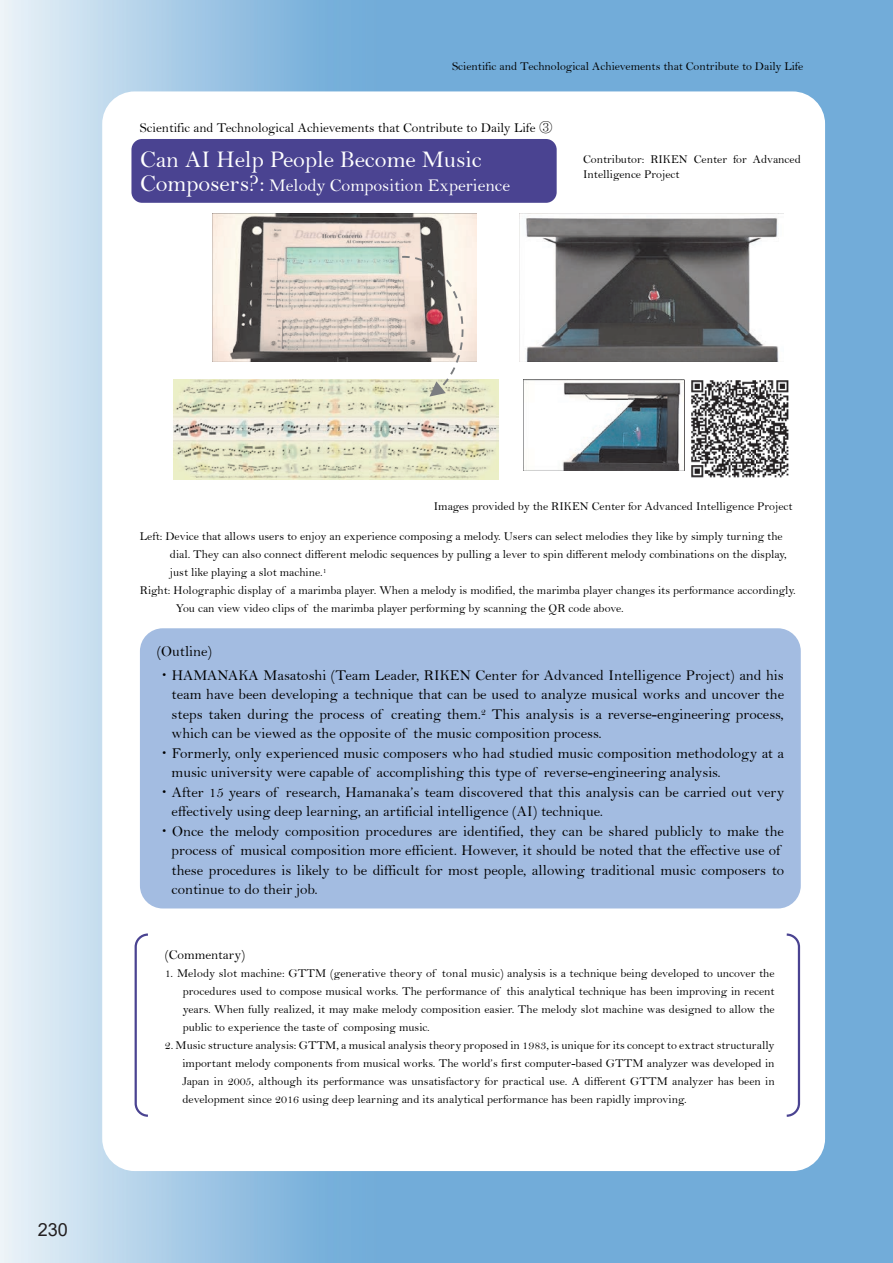
<style>
.page{position:relative;width:893px;height:1263px;background:#fff}
.page>*{position:absolute;margin:0;border:0;box-sizing:border-box;transform-origin:0 0}
.t1{font:24px "Bell";color:#fff}
.t2{font:18px "Bell";color:#fff}
.t3{font:18px "Arial";color:#231f20}
.t4{font:15px/24px "Bell";color:#000}
.t5{font:13.5px "Bell";color:#000}
.t6{font:12px/18px "Bell";color:#000;text-align:justify}
.s1{font-family:"MS Mincho"}
.s2{font-size:24px}
</style>
<div class="page">
<img style="left:212px;top:213px;width:264px;height:149px">
<img style="left:519px;top:213px;width:264px;height:148px">
<img style="left:174px;top:380px;width:325px;height:100px">
<img style="left:523px;top:379px;width:162px;height:91px">
<img style="left:691px;top:380px;width:98px;height:98px">
<div style="left:140px;top:628px;width:661px;height:280px;background:#a3bce1;border-radius:23px"></div>
<svg style="left:402px;top:256px;width:61px;height:141px;background:#beb5ad"></svg>
<svg style="left:134px;top:933px;width:14px;height:184px"></svg>
<svg style="left:786px;top:933px;width:15px;height:184px"></svg>
<div style="left:131px;top:139px;width:426px;height:64px;background:#4a4391;border-radius:11px"></div>
<p class="t6" style="left:452px;top:57px;width:353px">Scientific and Technological Achievements that Contribute to Daily Life</p>
<p class="t5" style="left:140px;top:119px;width:414px">Scientific and Technological Achievements that Contribute to Daily Life <span class="s1">③</span></p>
<p class="t1" style="left:140px;top:145px;width:343px">Can AI Help People Become Music</p>
<p class="t2" style="left:140px;top:175px;width:371px"><span class="s2">Composers?:</span> Melody Composition Experience</p>
<p class="t6" style="left:583px;top:152px;width:219px;line-height:15px">Contributor: RIKEN Center for Advanced<br>Intelligence Project</p>
<h2 class="t3" style="left:38px;top:1217px;width:32px">230</h2>
<p class="t6" style="left:434px;top:497px;width:360px">Images provided by the RIKEN Center for Advanced Intelligence Project</p>
<p class="t6" style="left:140px;top:527px;width:644px">Left: Device that allows users to enjoy an experience composing a melody. Users can select melodies they like by simply turning the</p>
<p class="t6" style="left:170px;top:545px;width:618px">dial. They can also connect different melodic sequences by pulling a lever to spin different melody combinations on the display,</p>
<p class="t6" style="left:170px;top:563px;width:158px">just like playing a slot machine.<sup>1</sup></p>
<p class="t6" style="left:140px;top:581px;width:657px">Right: Holographic display of a marimba player. When a melody is modified, the marimba player changes its performance accordingly.</p>
<p class="t6" style="left:176px;top:599px;width:449px">You can view video clips of the marimba player performing by scanning the QR code above.</p>
<p class="t4" style="left:157px;top:639px;width:629px">(Outline)<br><span class="s1">・</span>HAMANAKA Masatoshi (Team Leader, RIKEN Center for Advanced Intelligence Project) and his</p>
<p class="t4" style="left:172px;top:682px;width:614px">team have been developing a technique that can be used to analyze musical works and uncover the</p>
<p class="t4" style="left:172px;top:702px;width:614px">steps taken during the process of creating them.<sup>2</sup> This analysis is a reverse-engineering process,</p>
<p class="t4" style="left:172px;top:721px;width:432px">which can be viewed as the opposite of the music composition process.</p>
<p class="t4" style="left:157px;top:741px;width:629px"><span class="s1">・</span>Formerly, only experienced music composers who had studied music composition methodology at a</p>
<p class="t4" style="left:172px;top:760px;width:551px">music university were capable of accomplishing this type of reverse-engineering analysis.</p>
<p class="t4" style="left:157px;top:780px;width:629px"><span class="s1">・</span>After 15 years of research, Hamanaka’s team discovered that this analysis can be carried out very</p>
<p class="t4" style="left:172px;top:799px;width:433px">effectively using deep learning, an artificial intelligence (AI) technique.</p>
<p class="t4" style="left:157px;top:819px;width:629px"><span class="s1">・</span>Once the melody composition procedures are identified, they can be shared publicly to make the</p>
<p class="t4" style="left:172px;top:838px;width:610px">process of musical composition more efficient. However, it should be noted that the effective use of</p>
<p class="t4" style="left:172px;top:858px;width:614px">these procedures is likely to be difficult for most people, allowing traditional music composers to</p>
<p class="t4" style="left:172px;top:877px;width:148px">continue to do their job.</p>
<p class="t5" style="left:165px;top:947px;width:82px">(Commentary)</p>
<p class="t6" style="left:183px;top:964px;width:593px;text-indent:-18px">1 Melody slot machine: GTTM (generative theory of tonal music) analysis is a technique being developed to uncover the procedures used to compose musical works. The performance of this analytical technique has been improving in recent years. When fully realized, it may make melody composition easier. The melody slot machine was designed to allow the public to experience the taste of composing music.</p>
<p class="t6" style="left:183px;top:1036px;width:594px;text-indent:-18px">2. Music structure analysis: GTTM, a musical analysis theory proposed in 1983, is unique for its concept to extract structurally important melody components from musical works. The world’s first computer-based GTTM analyzer was developed in Japan in 2005, although its performance was unsatisfactory for practical use. A different GTTM analyzer has been in development since 2016 using deep learning and its analytical performance has been rapidly improving.</p>
<p class="t6" style="left:171px;top:964px;width:4px">.</p>
</div>
